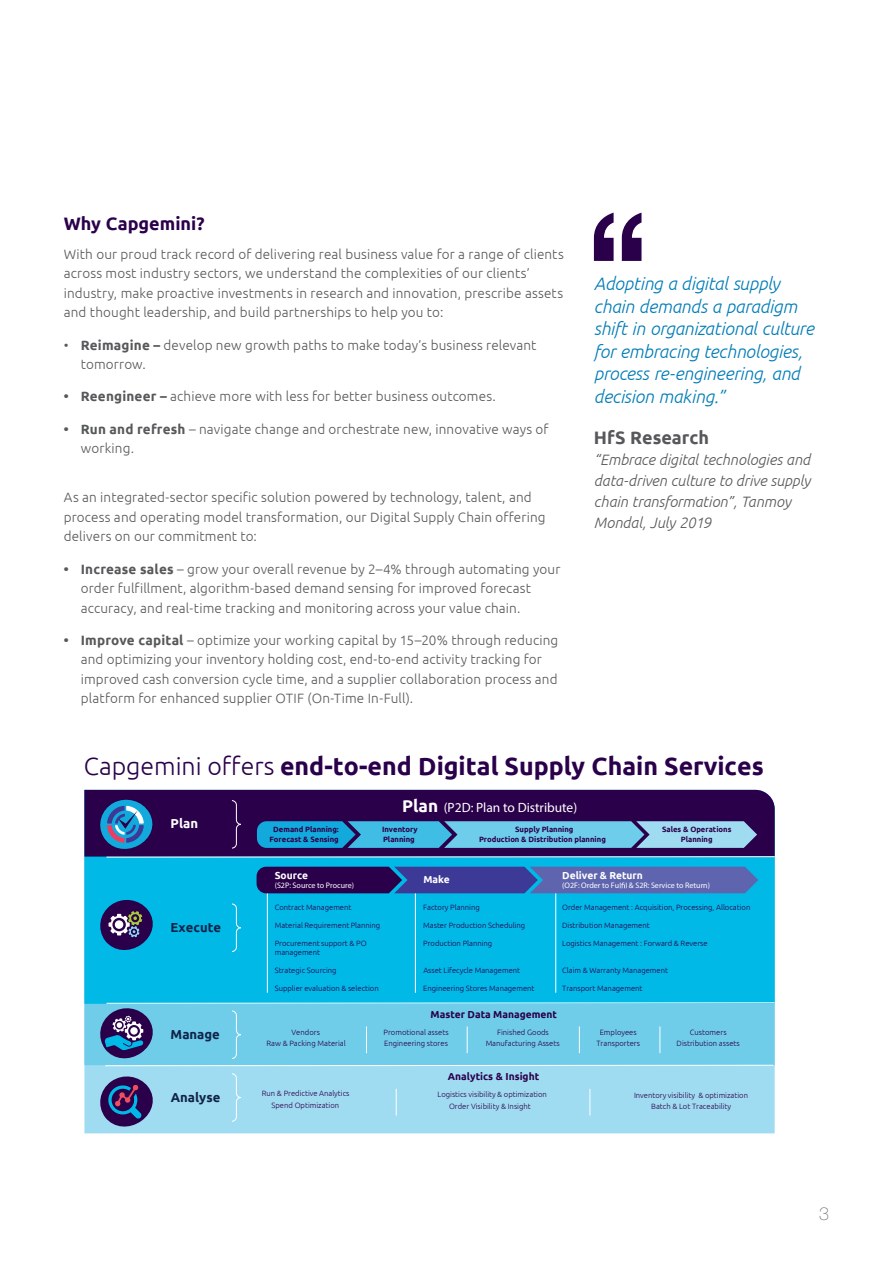
<style>
.page{position:relative;width:893px;height:1263px;background:#fff}
.page>*{position:absolute;margin:0;border:0;box-sizing:border-box;transform-origin:0 0}
.t1{font:700 24.9px "Ubuntu";color:#2a004a}
.pullquote-title{font:italic 300 18px/22.5px "Ubuntu";letter-spacing:-.01em;color:#007cb6}
.head1{font:700 18px "Ubuntu";color:#2a004a}
.head1-2{font:700 18px "Ubuntu";color:#57585a}
.t2{font:100 18px "Helvetica Neue LT Std";color:#76787b}
.t3{font:100 17.85px "Helvetica Neue LT Std";color:#76787b}
.head1-3{font:italic 300 15px/21px "Ubuntu";letter-spacing:-.005em;color:#57585a}
.head1-4{font:300 13.5px/19.5px "Ubuntu";letter-spacing:.01em;color:#57585a}
.t4{font:13.5px "Myriad Pro";color:#fff}
.t5{font:700 13.05px "Ubuntu";color:#102449}
.t6{font:700 13.05px "Ubuntu";color:#fff}
.t7{font:700 10.2px "Ubuntu";color:#2a004a}
.t8{font:700 10.2px "Ubuntu";color:#fff}
.t9{font:7.95px "Myriad Pro";color:#fff}
.t10{font:300 7.65px/10.4px "Ubuntu";color:#2a004a;text-align:center}
.t11{font:700 7.65px/9.1px "Ubuntu";color:#2a004a;text-align:center}
.s1{font-weight:700}
.s2{font-weight:300}
.s3{font-family:"Ubuntu";font-weight:700;font-size:17.1px}
</style>
<div class="page">
<div style="left:84px;top:1065px;width:691px;height:68px;background:#a0dcf1"></div>
<div style="left:84px;top:857px;width:691px;height:147px;background:#00b9e7"></div>
<div style="left:84px;top:790px;width:686px;height:67px;background:#2a004a"></div>
<hr style="left:267px;top:887px;width:1px;height:106px;background:#fff">
<hr style="left:415px;top:887px;width:1px;height:106px;background:#fff">
<svg style="left:396px;top:1089px;width:1px;height:26px"></svg>
<svg style="left:590px;top:1089px;width:1px;height:26px"></svg>
<hr style="left:555px;top:887px;width:1px;height:106px;background:#fff">
<svg style="left:231px;top:903px;width:10px;height:49px"></svg>
<svg style="left:231px;top:1073px;width:10px;height:49px"></svg>
<svg style="left:257px;top:867px;width:501px;height:26px;background:#44418e"></svg>
<svg style="left:97px;top:1002px;width:678px;height:64px;background:#6fc7e5"></svg>
<svg style="left:97px;top:1073px;width:60px;height:56px;background:#5b6899"></svg>
<svg style="left:97px;top:896px;width:60px;height:57px;background:#286195"></svg>
<div style="left:115px;top:920px;width:8px;height:9px;background:#fff;border-radius:50%"></div>
<svg style="left:96px;top:796px;width:679px;height:62px;background:#3e4984"></svg>
<svg style="left:594px;top:213px;width:47px;height:48px"></svg>
<p class="head1" style="left:64px;top:212px;width:142px">Why Capgemini?</p>
<p class="head1-4" style="left:64px;top:244px;width:502px">With our proud track record of delivering real business value for a range of clients across most industry sectors, we understand the complexities of our clients’ industry, make proactive investments in research and innovation, prescribe assets and thought leadership, and build partnerships to help you to:</p>
<p class="head1-4" style="left:81px;top:335px;width:457px;text-indent:-17px">• <span class="s1">Reimagine –</span> develop new growth paths to make today’s business relevant tomorrow.</p>
<p class="head1-4" style="left:64px;top:386px;width:433px"><span class="s1">• Reengineer –</span> achieve more with less for better business outcomes.</p>
<p class="head1-4" style="left:81px;top:419px;width:469px;text-indent:-17px"><span class="s1">• Run and refresh</span> – navigate change and orchestrate new, innovative ways of working.</p>
<p class="head1-4" style="left:64px;top:487px;width:483px">As an integrated-sector specific solution powered by technology, talent, and process and operating model transformation, our Digital Supply Chain offering delivers on our commitment to:</p>
<p class="head1-4" style="left:81px;top:559px;width:481px;text-indent:-17px"><span class="s1">• Increase sales</span> – grow your overall revenue by 2–4% through automating your order fulfillment, algorithm-based demand sensing for improved forecast accuracy, and real-time tracking and monitoring across your value chain.</p>
<p class="head1-4" style="left:81px;top:630px;width:479px;text-indent:-17px"><span class="s1">• Improve capital</span> – optimize your working capital by 15–20% through reducing and optimizing your inventory holding cost, end-to-end activity tracking for improved cash conversion cycle time, and a supplier collaboration process and platform for enhanced supplier OTIF (On-Time In-Full).</p>
<p class="pullquote-title" style="left:594px;top:272px;width:221px">Adopting a digital supply chain demands a paradigm shift in organizational culture for embracing technologies, process re-engineering, and decision making.”</p>
<p class="head1-2" style="left:594px;top:427px;width:117px">HfS Research</p>
<p class="head1-3" style="left:594px;top:449px;width:218px">“Embrace digital technologies and data-driven culture to drive supply chain transformation”, Tanmoy<br>Mondal, July 2019</p>
<p class="t1" style="left:84px;top:751px;width:681px"><span class="s2">Capgemini offers</span> end-to-end Digital Supply Chain Services</p>
<p class="t4" style="left:402px;top:799px;width:177px"><span class="s3">Plan</span> (P2D: Plan to Distribute)</p>
<p class="t11" style="left:382px;top:825px;width:37px;text-align:left">Inventory<br>Planning</p>
<p class="t11" style="left:479px;top:825px;width:128px">Supply Planning<br>Production &amp; Distribution planning</p>
<p class="t11" style="left:662px;top:825px;width:71px">Sales &amp; Operations<br>Planning</p>
<p class="t6" style="left:171px;top:816px;width:29px">Plan</p>
<p class="t11" style="left:270px;top:825px;width:71px">Demand Planning:<br>Forecast &amp; Sensing</p>
<p class="t5" style="left:171px;top:919px;width:52px">Execute</p>
<p class="t8" style="left:275px;top:869px;width:35px">Source</p>
<p class="t9" style="left:275px;top:881px;width:81px">(S2P: Source to Procure)</p>
<p class="t10" style="left:275px;top:902px;width:78px">Contract Management</p>
<p class="t10" style="left:275px;top:920px;width:107px">Material Requirement Planning</p>
<p class="t10" style="left:275px;top:938px;width:93px;line-height:9.1px;text-align:left">Procurement support &amp; PO management</p>
<p class="t10" style="left:275px;top:965px;width:63px">Strategic Sourcing</p>
<p class="t10" style="left:275px;top:983px;width:105px">Supplier evaluation &amp; selection</p>
<p class="t8" style="left:423px;top:873px;width:28px">Make</p>
<p class="t10" style="left:423px;top:902px;width:58px">Factory Planning</p>
<p class="t10" style="left:423px;top:920px;width:104px">Master Production Scheduling</p>
<p class="t10" style="left:423px;top:938px;width:70px">Production Planning</p>
<p class="t10" style="left:423px;top:965px;width:98px">Asset Lifecycle Management</p>
<p class="t10" style="left:423px;top:983px;width:113px">Engineering Stores Management</p>
<p class="t8" style="left:562px;top:869px;width:82px">Deliver &amp; Return</p>
<p class="t9" style="left:562px;top:881px;width:149px">(O2F: Order to Fu &amp; S2R: Service to Return)</p>
<p class="t10" style="left:562px;top:902px;width:190px">Order Management : Acquisition, Processing, Allocation</p>
<p class="t10" style="left:562px;top:920px;width:89px">Distribution Management</p>
<p class="t10" style="left:562px;top:938px;width:147px">Logistics Management : Forward &amp; Reverse</p>
<p class="t10" style="left:562px;top:965px;width:107px">Claim &amp; Warranty Management</p>
<p class="t10" style="left:562px;top:983px;width:82px">Transport Management</p>
<p class="t7" style="left:431px;top:1008px;width:128px">Master Data Management</p>
<p class="t10" style="left:266px;top:1027px;width:81px">Vendors<br>Raw &amp; Packing Material</p>
<p class="t10" style="left:384px;top:1027px;width:67px;text-align:left">Promotional assets<br>Engineering stores</p>
<p class="t10" style="left:486px;top:1027px;width:76px">Finished Goods<br>Manufacturing Assets</p>
<p class="t10" style="left:596px;top:1027px;width:45px">Employees<br>Transporters</p>
<p class="t10" style="left:677px;top:1027px;width:65px">Customers<br>Distribution assets</p>
<p class="t7" style="left:448px;top:1071px;width:93px">Analytics &amp; Insight</p>
<p class="t10" style="left:262px;top:1087px;width:89px;line-height:12.1px">Run &amp; Predictive Analytics<br>Spend Optimization</p>
<p class="t10" style="left:449px;top:1089px;width:99px;line-height:11.4px;text-align:left;text-indent:-11px">Logistics visibility &amp; optimization<br>Order Visibility &amp; Insight</p>
<p class="t5" style="left:171px;top:1026px;width:51px">Manage</p>
<p class="t5" style="left:171px;top:1089px;width:51px">Analyse</p>
<p class="t10" style="left:634px;top:1089px;width:115px;line-height:10.9px">Inventory visibility &amp; optimization<br>Batch &amp; Lot Traceability</p>
<p class="t3" style="left:819px;top:1194px;width:11px">3</p>
<h2 class="t2" style="left:819px;top:1204px;width:12px">3</h2>
</div>
